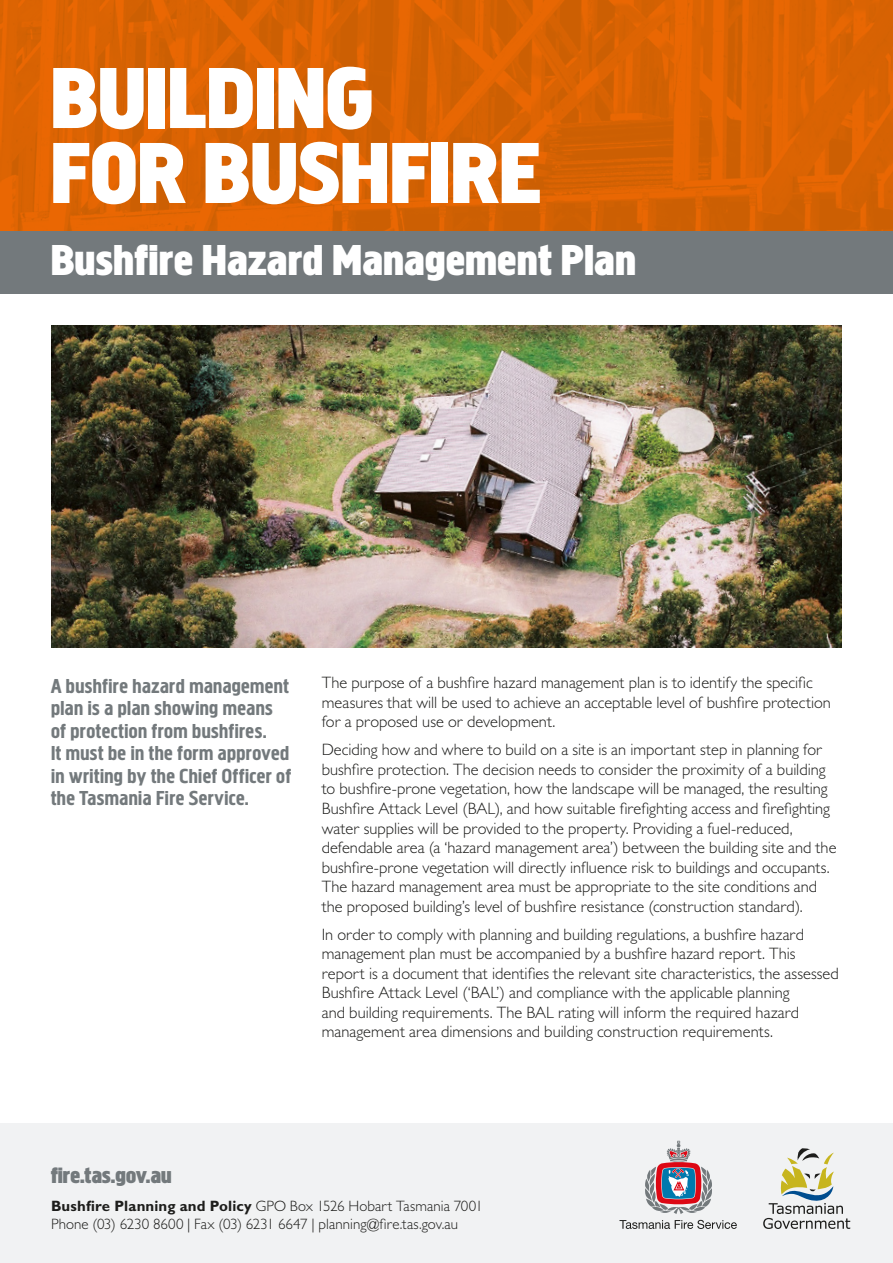
<style>
.page{position:relative;width:893px;height:1263px;background:#fff}
.page>*{position:absolute;margin:0;border:0;box-sizing:border-box;transform-origin:0 0}
.t1{font:700 90px/75px "Megaphone";letter-spacing:.01em;color:#fff}
.t2{font:700 45px "Megaphone";letter-spacing:.02em;color:#fff}
.t3{font:700 23.1px "Megaphone";letter-spacing:.01em;color:#73797c}
.t4{font:21px/22.5px "Megaphone";letter-spacing:.02em;color:#73797c}
.t5{font:300 16.5px/19.5px "Gill Sans MT Pro";color:#1d1d1b}
.t6{font:300 15px/18px "Gill Sans MT Pro";letter-spacing:.005em;color:#1d1d1b}
.s1{font-weight:700}
</style>
<div class="page">
<div style="left:0;top:231px;width:893px;height:62px;background:#73797c"></div>
<img style="left:0;top:0;width:893px;height:231px">
<div style="left:0;top:1124px;width:893px;height:139px;background:#f1f2f3"></div>
<svg style="left:763px;top:1148px;width:87px;height:81px"></svg>
<svg style="left:645px;top:1141px;width:67px;height:73px"></svg>
<svg style="left:619px;top:1220px;width:118px;height:9px"></svg>
<img style="left:51px;top:325px;width:791px;height:322px">
<h1 class="t1" style="left:51px;top:61px;width:491px">BUILDING<br>FOR BUSHFIRE</h1>
<h2 class="t2" style="left:51px;top:234px;width:586px">Bushfire Hazard Management Plan</h2>
<p class="t4" style="left:51px;top:674px;width:242px">A bushfire hazard management plan is a plan showing means of protection from bushfires.<br>It must be in the form approved in writing by the Chief Officer of the Tasmania Fire Service.</p>
<p class="t5" style="left:322px;top:673px;width:511px">The purpose of a bushfire hazard management plan is to identify the specific measures that will be used to achieve an acceptable level of bushfire protection for a proposed use or development.</p>
<p class="t5" style="left:322px;top:740px;width:516px">Deciding how and where to build on a site is an important step in planning for bushfire protection. The decision needs to consider the proximity of a building to bushfire-prone vegetation, how the landscape will be managed, the resulting Bushfire Attack Level (BAL), and how suitable firefighting access and firefighting water supplies will be provided to the property. Providing a fuel-reduced, defendable area (a ‘hazard management area’) between the building site and the bushfire-prone vegetation will directly influence risk to buildings and occupants.<br>The hazard management area must be appropriate to the site conditions and the proposed building’s level of bushfire resistance (construction standard).</p>
<p class="t5" style="left:322px;top:924px;width:519px">In order to comply with planning and building regulations, a bushfire hazard management plan must be accompanied by a bushfire hazard report. This report is a document that identifies the relevant site characteristics, the assessed Bushfire Attack Level (‘BAL’) and compliance with the applicable planning<br>and building requirements. The BAL rating will inform the required hazard management area dimensions and building construction requirements.</p>
<h3 class="t3" style="left:51px;top:1161px;width:122px">fire.tas.gov.au</h3>
<p class="t6" style="left:51px;top:1197px;width:433px"><span class="s1">Bushfire Planning and Policy</span> GPO Box 1526 Hobart Tasmania 7001<br>Phone (03) 6230 8600 | Fax (03) 6231 6647 | planning@fire.tas.gov.au</p>
</div>
